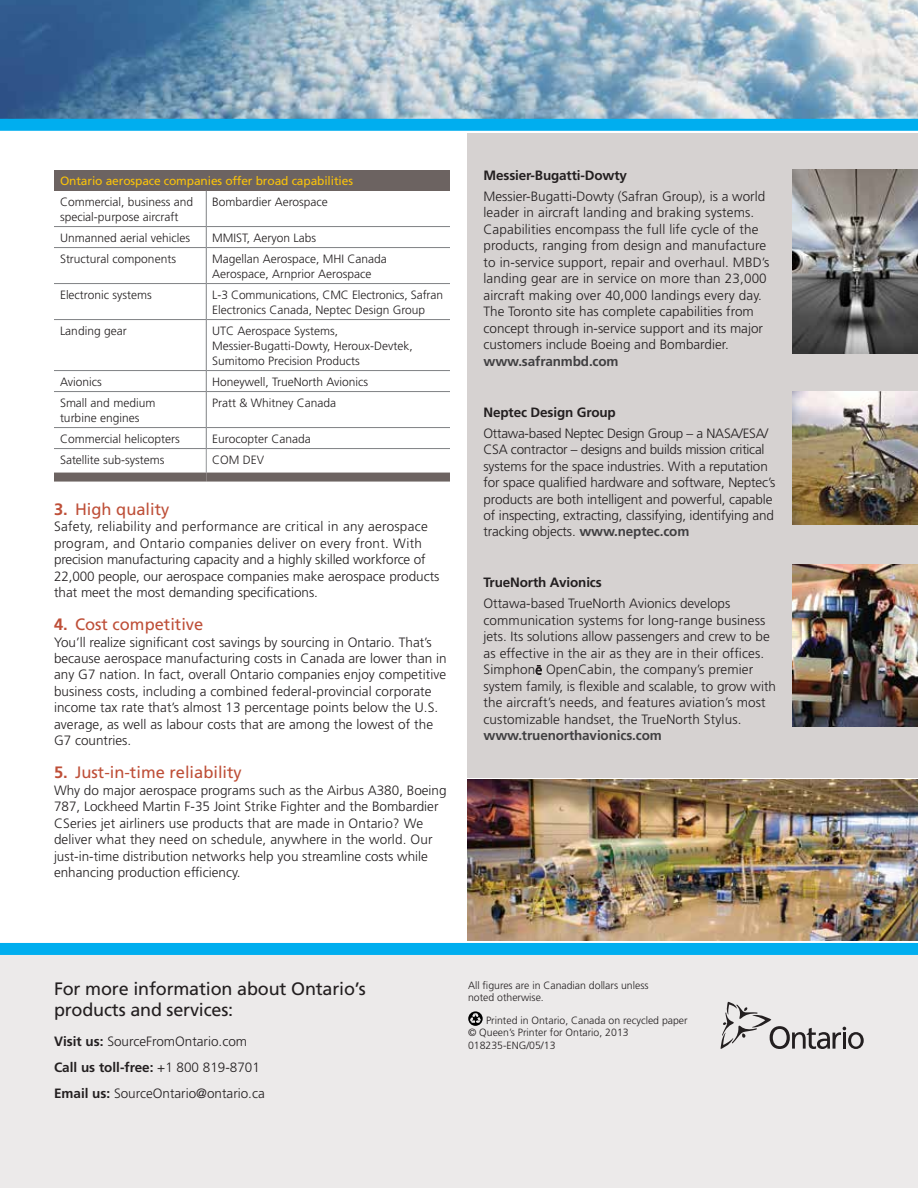
<style>
.page{position:relative;width:918px;height:1188px;background:#fff}
.page>*{position:absolute;margin:0;border:0;box-sizing:border-box;transform-origin:0 0}
.t1{font:18px/21px "Frutiger";letter-spacing:-.01em;color:#231f20}
.t2{font:16.5px "Frutiger LT Std";color:#be4f38}
.t3{font:300 13.5px/16.5px "Frutiger LT Std";color:#231f20}
.t4{font:700 13.5px "Frutiger";letter-spacing:-.01em;color:#231f20}
.t5{font:700 13.5px "Frutiger LT Std";letter-spacing:-.01em;color:#414042}
.t6{font:300 12px/15px "Frutiger LT Std";color:#231f20}
.t7{font:12px "Frutiger LT Std";letter-spacing:-.01em;color:#f9c20a}
.t8{font:300 10.5px/12.6px "Frutiger LT Std";color:#231f20}
.s1{font-weight:700}
.s2{font-weight:700;color:#414042}
.s3{font-family:"Myriad Pro";font-size:14.1px}
</style>
<div class="page">
<img style="left:0;top:0;width:918px;height:119px">
<div style="left:0;top:119px;width:918px;height:12px;background:#00aeef"></div>
<div style="left:0;top:945px;width:918px;height:243px;background:#eceaea"></div>
<div style="left:0;top:943px;width:918px;height:12px;background:#00aeef"></div>
<div style="left:468px;top:133px;width:450px;height:645px;background:#d6d2d1"></div>
<div style="left:54px;top:170px;width:396px;height:21px;background:#6c6361"></div>
<hr style="left:206px;top:191px;width:1px;height:35px;background:#808285">
<hr style="left:54px;top:226px;width:152px;height:1px;background:#808285">
<hr style="left:206px;top:226px;width:244px;height:1px;background:#808285">
<svg style="left:206px;top:227px;width:1px;height:20px"></svg>
<hr style="left:54px;top:247px;width:152px;height:1px;background:#808285">
<hr style="left:206px;top:247px;width:244px;height:1px;background:#808285">
<hr style="left:206px;top:248px;width:1px;height:35px;background:#808285">
<hr style="left:54px;top:283px;width:152px;height:1px;background:#808285">
<hr style="left:206px;top:283px;width:244px;height:1px;background:#808285">
<hr style="left:206px;top:284px;width:1px;height:35px;background:#808285">
<hr style="left:54px;top:319px;width:152px;height:1px;background:#808285">
<hr style="left:206px;top:319px;width:244px;height:1px;background:#808285">
<hr style="left:206px;top:320px;width:1px;height:50px;background:#808285">
<hr style="left:54px;top:370px;width:152px;height:1px;background:#808285">
<hr style="left:206px;top:370px;width:244px;height:1px;background:#808285">
<svg style="left:206px;top:371px;width:1px;height:20px"></svg>
<hr style="left:54px;top:391px;width:152px;height:1px;background:#808285">
<hr style="left:206px;top:391px;width:244px;height:1px;background:#808285">
<hr style="left:206px;top:392px;width:1px;height:35px;background:#808285">
<hr style="left:54px;top:427px;width:152px;height:1px;background:#808285">
<hr style="left:206px;top:427px;width:244px;height:1px;background:#808285">
<svg style="left:206px;top:428px;width:1px;height:45px"></svg>
<hr style="left:54px;top:448px;width:152px;height:1px;background:#808285">
<hr style="left:206px;top:448px;width:244px;height:1px;background:#808285">
<div style="left:54px;top:473px;width:152px;height:9px;background:#6c6361"></div>
<div style="left:206px;top:473px;width:244px;height:9px;background:#6c6361"></div>
<svg style="left:536px;top:665px;width:6px;height:10px"></svg>
<svg style="left:468px;top:1011px;width:15px;height:15px"></svg>
<svg style="left:721px;top:1002px;width:143px;height:47px"></svg>
<img style="left:793px;top:170px;width:125px;height:184px">
<img style="left:793px;top:391px;width:125px;height:133px">
<img style="left:793px;top:564px;width:125px;height:162px">
<img style="left:468px;top:780px;width:450px;height:161px">
<p class="t7" style="left:60px;top:173px;width:295px">Ontario aerospace companies offer broad capabilities</p>
<p class="t6" style="left:60px;top:194px;width:135px">Commercial, business and special-purpose aircraft</p>
<p class="t6" style="left:212px;top:194px;width:117px">Bombardier Aerospace</p>
<p class="t6" style="left:60px;top:230px;width:132px">Unmanned aerial vehicles</p>
<p class="t6" style="left:212px;top:230px;width:106px">MMIST, Aeryon Labs</p>
<p class="t6" style="left:60px;top:251px;width:118px">Structural components</p>
<p class="t6" style="left:212px;top:251px;width:176px">Magellan Aerospace, MHI Canada<br>Aerospace, Arnprior Aerospace</p>
<p class="t6" style="left:60px;top:287px;width:93px">Electronic systems</p>
<p class="t6" style="left:212px;top:287px;width:232px">L-3 Communications, CMC Electronics, Safran<br>Electronics Canada, Neptec Design Group</p>
<p class="t6" style="left:60px;top:323px;width:68px">Landing gear</p>
<p class="t6" style="left:212px;top:323px;width:202px">UTC Aerospace Systems,<br>Messier-Bugatti-Dowty, Heroux-Devtek,<br>Sumitomo Precision Products</p>
<p class="t6" style="left:60px;top:374px;width:43px">Avionics</p>
<p class="t6" style="left:212px;top:374px;width:158px">Honeywell, TrueNorth Avionics</p>
<p class="t6" style="left:60px;top:395px;width:97px">Small and medium turbine engines</p>
<p class="t6" style="left:212px;top:395px;width:126px">Pratt &amp; Whitney Canada</p>
<p class="t6" style="left:60px;top:431px;width:121px">Commercial helicopters</p>
<p class="t6" style="left:212px;top:431px;width:100px">Eurocopter Canada</p>
<p class="t6" style="left:60px;top:452px;width:106px">Satellite sub-systems</p>
<p class="t6" style="left:212px;top:452px;width:54px">COM DEV</p>
<p class="t2" style="left:54px;top:499px;width:117px"><span class="s1">3.</span> High quality</p>
<p class="t3" style="left:54px;top:518px;width:387px">Safety, reliability and performance are critical in any aerospace program, and Ontario companies deliver on every front. With precision manufacturing capacity and a highly skilled workforce of 22,000 people, our aerospace companies make aerospace products that meet the most demanding specifications.</p>
<p class="t2" style="left:54px;top:615px;width:151px"><span class="s1">4.</span> Cost competitive</p>
<p class="t3" style="left:54px;top:634px;width:394px">You’ll realize significant cost savings by sourcing in Ontario. That’s because aerospace manufacturing costs in Canada are lower than in any G7 nation. In fact, overall Ontario companies enjoy competitive business costs, including a combined federal-provincial corporate income tax rate that’s almost 13 percentage points below the U.S. average, as well as labour costs that are among the lowest of the G7 countries.</p>
<p class="t2" style="left:54px;top:763px;width:189px"><span class="s1">5.</span> Just-in-time reliability</p>
<p class="t3" style="left:54px;top:782px;width:394px">Why do major aerospace programs such as the Airbus A380, Boeing 787, Lockheed Martin F-35 Joint Strike Fighter and the Bombardier CSeries jet airliners use products that are made in Ontario? We deliver what they need on schedule, anywhere in the world. Our just-in-time distribution networks help you streamline costs while enhancing production efficiency.</p>
<p class="t4" style="left:484px;top:167px;width:145px">Messier-Bugatti-Dowty</p>
<p class="t3" style="left:484px;top:188px;width:288px">Messier-Bugatti-Dowty (Safran Group), is a world leader in aircraft landing and braking systems.<br>Capabilities encompass the full life cycle of the products, ranging from design and manufacture to in-service support, repair and overhaul. MBD’s landing gear are in service on more than 23,000 aircraft making over 40,000 landings every day.<br>The Toronto site has complete capabilities from concept through in-service support and its major customers include Boeing and Bombardier.</p>
<p class="t5" style="left:484px;top:353px;width:137px">www.safranmbd.com</p>
<p class="t4" style="left:484px;top:404px;width:134px">Neptec Design Group</p>
<p class="t3" style="left:484px;top:425px;width:293px">Ottawa-based Neptec Design Group – a NASA/ESA/ CSA contractor – designs and builds mission critical systems for the space industries. With a reputation for space qualified hardware and software, Neptec’s products are both intelligent and powerful, capable of inspecting, extracting, classifying, identifying and tracking objects. <span class="s2">www.neptec.com</span></p>
<p class="t4" style="left:484px;top:575px;width:120px">TrueNorth Avionics</p>
<p class="t3" style="left:484px;top:596px;width:294px">Ottawa-based TrueNorth Avionics develops communication systems for long-range business jets. Its solutions allow passengers and crew to be as effective in the air as they are in their offices.<br>Simphon<span class="s3">ē</span> OpenCabin, the company’s premier system family, is flexible and scalable, to grow with the aircraft’s needs, and features aviation’s most customizable handset, the TrueNorth Stylus.</p>
<p class="t5" style="left:484px;top:728px;width:180px">www.truenorthavionics.com</p>
<h1 class="t1" style="left:54px;top:978px;width:313px">For more information about Ontario’s products and services:</h1>
<p class="t3" style="left:54px;top:1028px;width:212px;line-height:26.2px"><span class="s1">Visit us:</span> SourceFromOntario.com<br><span class="s1">Call us toll-free:</span> +1 800 819-8701<br><span class="s1">Email us:</span> SourceOntario@ontario.ca</p>
<p class="t8" style="left:468px;top:979px;width:182px">All figures are in Canadian dollars unless noted otherwise.</p>
<p class="t8" style="left:468px;top:1014px;width:221px;text-indent:18px">Printed in Ontario, Canada on recycled paper © Queen’s Printer for Ontario, 2013<br>018235-ENG/05/13</p>
</div>
